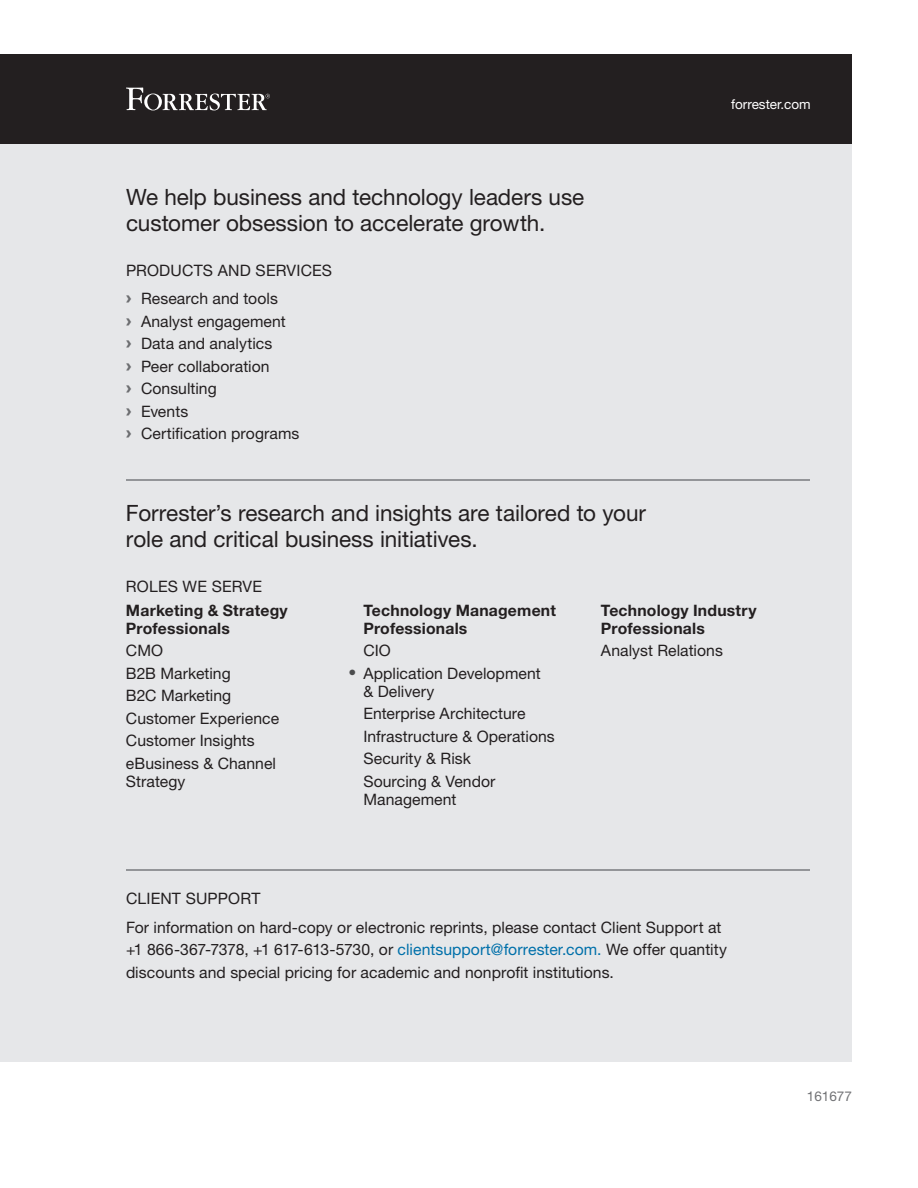
<style>
.page{position:relative;width:918px;height:1188px;background:#fff}
.page>*{position:absolute;margin:0;border:0;box-sizing:border-box;transform-origin:0 0}
.t1{font:22.5px/26.2px "Helvetica Neue LT Std";letter-spacing:-.005em;color:#231f20}
.t2{font:15.75px/22.5px "Helvetica Neue LT Std";letter-spacing:.005em;color:#231f20}
.t3{font:700 15.75px/18px "Helvetica Neue LT Std";letter-spacing:.01em;color:#231f20}
.t4{font:13.5px "Helvetica Neue LT Std";color:#fff}
.t5{font:13.5px "Helvetica Neue LT Std";color:#717275}
.s1{font-family:"Arial";font-weight:900;color:#6c6d70}
.s2{color:#4b4c4d}
.s3{color:#0070aa}
</style>
<div class="page">
<div style="left:0;top:54px;width:852px;height:90px;background:#231f20"></div>
<div style="left:0;top:144px;width:852px;height:918px;background:#e6e7e9"></div>
<hr style="left:126px;top:479px;width:684px;height:2px;background:#939598">
<hr style="left:126px;top:869px;width:684px;height:2px;background:#939598">
<svg style="left:126px;top:88px;width:144px;height:22px"></svg>
<h1 class="t1" style="left:126px;top:184px;width:460px">We help business and technology leaders use customer obsession to accelerate growth.</h1>
<p class="t2" style="left:126px;top:256px;width:208px;line-height:28.2px">PRODUCTS AND SERVICES <span class="s1">›</span> Research and tools</p>
<p class="t2" style="left:126px;top:310px;width:175px"><span class="s1">›</span> Analyst engagement<br><span class="s1">›</span> Data and analytics<br><span class="s1">›</span> Peer collaboration<br><span class="s1">›</span> Consulting<br><span class="s1">›</span> Events<br><span class="s1">›</span> Certification programs</p>
<p class="t4" style="left:731px;top:96px;width:81px">forrester.com</p>
<h1 class="t1" style="left:126px;top:499px;width:521px">Forrester’s research and insights are tailored to your role and critical business initiatives.</h1>
<p class="t2" style="left:126px;top:575px;width:138px">ROLES WE SERVE</p>
<p class="t3" style="left:126px;top:601px;width:163px">Marketing &amp; Strategy<br>Professionals</p>
<p class="t2" style="left:126px;top:639px;width:155px">CMO<br>B2B Marketing<br>B2C Marketing<br>Customer Experience<br>Customer Insights eBusiness &amp; Channel</p>
<p class="t2" style="left:126px;top:770px;width:61px">Strategy</p>
<p class="t3" style="left:363px;top:601px;width:194px">Technology Management<br>Professionals</p>
<p class="t2" style="left:363px;top:639px;width:29px">CIO</p>
<p class="t2" style="left:363px;top:664px;width:179px;line-height:18px;text-indent:-15px"><span class="s2">•</span> Application Development &amp; Delivery</p>
<p class="t2" style="left:363px;top:702px;width:193px">Enterprise Architecture<br>Infrastructure &amp; Operations<br>Security &amp; Risk<br>Sourcing &amp; Vendor</p>
<p class="t2" style="left:363px;top:788px;width:95px">Management</p>
<p class="t3" style="left:601px;top:601px;width:157px">Technology Industry<br>Professionals</p>
<p class="t2" style="left:601px;top:639px;width:124px">Analyst Relations</p>
<p class="t2" style="left:126px;top:885px;width:597px;line-height:28.2px">CLIENT SUPPORT<br>For information on hard-copy or electronic reprints, please contact Client Support at</p>
<p class="t2" style="left:126px;top:938px;width:603px">+1 866-367-7378, +1 617-613-5730, or <span class="s3">clientsupport@forrester.com.</span> We offer quantity discounts and special pricing for academic and nonprofit institutions.</p>
<p class="t5" style="left:807px;top:1088px;width:47px">161677</p>
</div>
